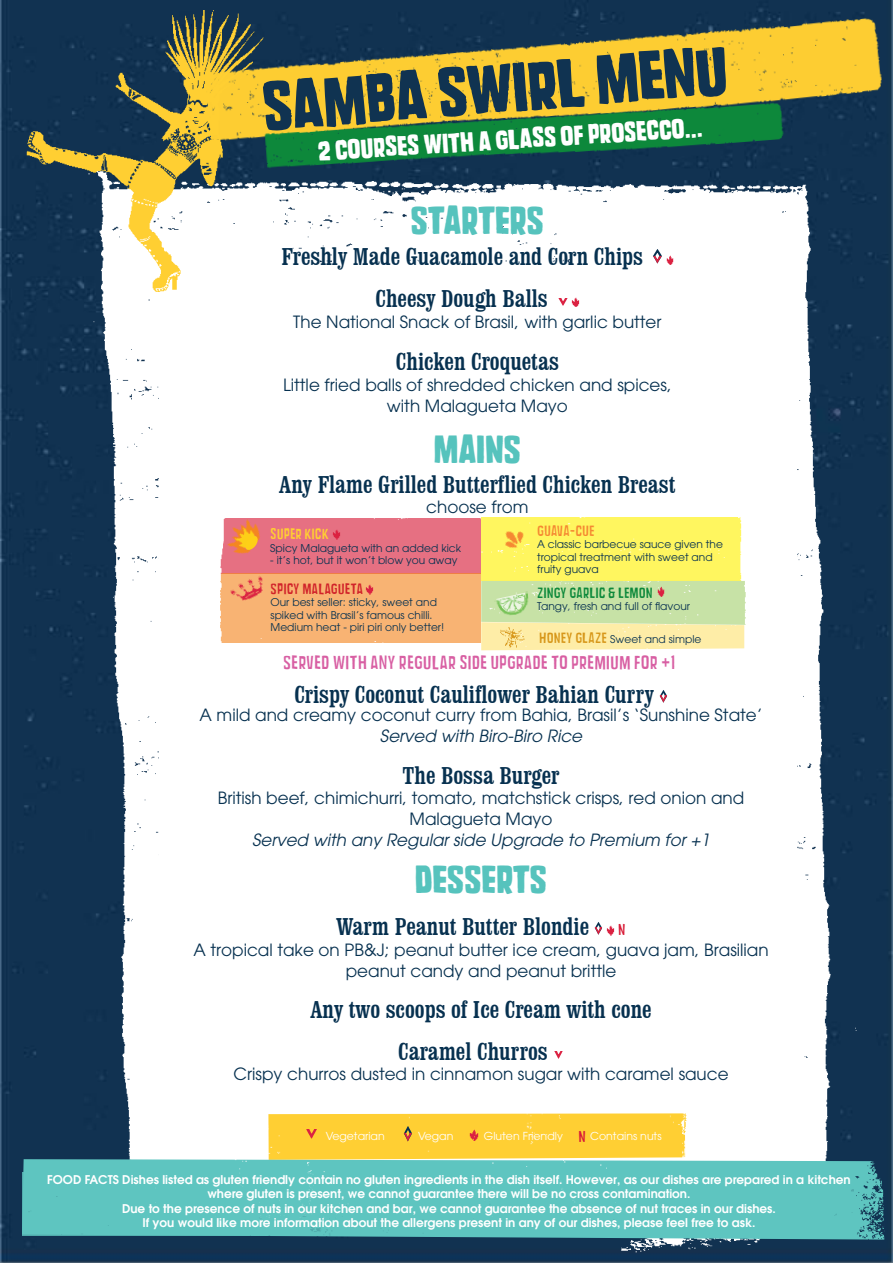
<style>
.page{position:relative;width:893px;height:1263px;background:#fff}
.page>*{position:absolute;margin:0;border:0;box-sizing:border-box;transform-origin:0 0}
.t1{font:700 60px "Mixed Breed";color:#103351}
.t2{font:700 34.5px "Mixed Breed";color:#56c3bd}
.t3{font:condensed 25.2px/42px "Clarendon BT";color:#073150;text-align:center}
.t4{font:700 24px "Mixed Breed";color:#fff}
.t5{font:16.8px/21px "Avant Garde";color:#073150;text-align:center}
.t6{font:italic 16.8px "Avant Garde";color:#073150}
.t7{font:16.5px "Mixed Breed";color:#d85fa3}
.t8{font:13.95px "Mixed Breed";color:#d81c38}
.t9{font:13.05px "Mixed Breed";color:#0d893b}
.t10{font:13.05px "Mixed Breed";color:#d1232a}
.t11{font:13.05px "Mixed Breed";color:#ffcf32}
.t12{font:13.05px "Mixed Breed";letter-spacing:-.005em;color:#f58932}
.t13{font:600 12px/14.4px "Avant Garde";color:#fff;text-align:center}
.t14{font:10.95px "Avant Garde";color:#fff}
.t15{font:10.65px/12.1px "Avant Garde";color:#073150}
.s1{font-family:"Mixed Breed";font-size:13.05px;color:#d7971a}
.s2{font-family:"Mixed Breed";font-stretch:normal;font-size:13.95px;color:#d81c38}
</style>
<div class="page">
<div style="left:0;top:1px;width:892px;height:1262px;background:#113251"></div>
<img style="left:66px;top:167px;width:793px;height:1096px">
<img style="left:203px;top:0;width:690px;height:167px">
<img style="left:25px;top:11px;width:245px;height:290px">
<img style="left:256px;top:82px;width:535px;height:101px">
<img style="left:653px;top:248px;width:9px;height:7px">
<svg style="left:653px;top:255px;width:20px;height:10px"></svg>
<svg style="left:557px;top:297px;width:22px;height:10px"></svg>
<img style="left:660px;top:689px;width:8px;height:7px">
<svg style="left:660px;top:696px;width:8px;height:7px"></svg>
<img style="left:595px;top:921px;width:8px;height:5px">
<svg style="left:595px;top:926px;width:19px;height:9px"></svg>
<svg style="left:553px;top:1051px;width:11px;height:9px"></svg>
<img style="left:201px;top:518px;width:280px;height:125px">
<img style="left:223px;top:527px;width:35px;height:35px">
<img style="left:235px;top:516px;width:31px;height:32px">
<img style="left:229px;top:522px;width:27px;height:28px">
<img style="left:232px;top:528px;width:25px;height:26px">
<img style="left:237px;top:526px;width:22px;height:21px">
<svg style="left:244px;top:535px;width:15px;height:16px"></svg>
<img style="left:232px;top:579px;width:36px;height:27px">
<svg style="left:230px;top:575px;width:34px;height:21px"></svg>
<svg style="left:333px;top:529px;width:8px;height:10px"></svg>
<svg style="left:366px;top:584px;width:8px;height:10px"></svg>
<img style="left:481px;top:517px;width:280px;height:108px">
<svg style="left:657px;top:587px;width:8px;height:10px"></svg>
<img style="left:494px;top:591px;width:37px;height:26px">
<img style="left:496px;top:516px;width:36px;height:40px">
<img style="left:268px;top:1113px;width:424px;height:46px">
<svg style="left:305px;top:1130px;width:13px;height:10px"></svg>
<img style="left:403px;top:1125px;width:10px;height:8px">
<svg style="left:403px;top:1133px;width:10px;height:9px"></svg>
<svg style="left:469px;top:1129px;width:9px;height:11px"></svg>
<img style="left:22px;top:1159px;width:862px;height:80px">
<img style="left:481px;top:622px;width:263px;height:28px">
<img style="left:499px;top:626px;width:27px;height:23px">
<h1 class="t1" style="left:259px;top:65px;width:467px;rotate:-5deg">Samba Swirl Menu</h1>
<h3 class="t4" style="left:317px;top:135px;width:386px;rotate:-4deg">2 courses with a glass of prosecco...</h3>
<h2 class="t2" style="left:411px;top:196px;width:135px">STARTERS</h2>
<h3 class="t3" style="left:281px;top:235px;width:363px">Freshly Made Guacamole and Corn Chips<br>Cheesy Dough Balls</h3>
<p class="t5" style="left:293px;top:311px;width:370px">The National Snack of Brasil, with garlic butter</p>
<h3 class="t3" style="left:396px;top:340px;width:164px">Chicken Croquetas</h3>
<p class="t5" style="left:283px;top:374px;width:390px">Little fried balls of shredded chicken and spices, with Malagueta Mayo</p>
<h2 class="t2" style="left:434px;top:424px;width:88px">MAINS</h2>
<h3 class="t3" style="left:279px;top:463px;width:398px">Any Flame Grilled Butterflied Chicken Breast</h3>
<p class="t5" style="left:426px;top:497px;width:104px">choose from</p>
<p class="t12" style="left:537px;top:522px;width:59px">GUAVA-CUE</p>
<p class="t15" style="left:537px;top:538px;width:187px">A classic barbecue sauce given the tropical treatment with sweet and fruity guava</p>
<p class="t9" style="left:537px;top:583px;width:117px">ZINGY GARLIC &amp; LEMON</p>
<p class="t15" style="left:537px;top:600px;width:154px">Tangy, fresh and full of flavour</p>
<p class="t11" style="left:270px;top:525px;width:60px">SUPER KICK</p>
<p class="t15" style="left:270px;top:542px;width:192px">Spicy Malagueta with an added kick</p>
<p class="t15" style="left:270px;top:554px;width:189px">- it’s hot, but it won’t blow you away</p>
<p class="t10" style="left:271px;top:580px;width:94px">SPICY MALAGUETA</p>
<p class="t15" style="left:271px;top:596px;width:175px">Our best seller: sticky, sweet and spiked with Brasil’s famous chilli.<br>Medium heat - piri piri only better!</p>
<p class="t15" style="left:539px;top:633px;width:164px"><span class="s1">HONEY GLAZE</span> Sweet and simple</p>
<p class="t7" style="left:283px;top:650px;width:394px">SERVED WITH ANY REGULAR SIDE UPGRADE TO PREMIUM FOR +1</p>
<h3 class="t3" style="left:294px;top:673px;width:361px">Crispy Coconut Cauliflower Bahian Curry</h3>
<p class="t5" style="left:200px;top:704px;width:565px">A mild and creamy coconut curry from Bahia, Brasil’s ‘Sunshine State’</p>
<p class="t6" style="left:380px;top:726px;width:204px">Served with Biro-Biro Rice</p>
<h3 class="t3" style="left:403px;top:754px;width:158px">The Bossa Burger</h3>
<p class="t5" style="left:218px;top:788px;width:528px">British beef, chimichurri, tomato, matchstick crisps, red onion and<br>Malagueta Mayo</p>
<p class="t6" style="left:252px;top:830px;width:459px">Served with any Regular side Upgrade to Premium for +1</p>
<h2 class="t2" style="left:415px;top:854px;width:134px">DESSERTS</h2>
<h3 class="t3" style="left:337px;top:905px;width:290px">Warm Peanut Butter Blondie <span class="s2">N</span></h3>
<p class="t5" style="left:193px;top:939px;width:577px">A tropical take on PB&amp;J; peanut butter ice cream, guava jam, Brasilian peanut candy and peanut brittle</p>
<h3 class="t3" style="left:398px;top:987px;width:255px;text-align:left;text-indent:-88px">Any two scoops of Ice Cream with cone<br>Caramel Churros</h3>
<p class="t5" style="left:233px;top:1063px;width:497px">Crispy churros dusted in cinnamon sugar with caramel sauce</p>
<p class="t8" style="left:578px;top:1126px;width:9px">N</p>
<p class="t13" style="left:47px;top:1172px;width:805px">FOOD FACTS Dishes listed as gluten friendly contain no gluten ingredients in the dish itself. However, as our dishes are prepared in a kitchen where gluten is present, we cannot guarantee there will be no cross contamination.<br>Due to the presence of nuts in our kitchen and bar, we cannot guarantee the absence of nut traces in our dishes.<br>If you would like more information about the allergens present in any of our dishes, please feel free to ask.</p>
<p class="t14" style="left:326px;top:1129px;width:61px">Vegetarian</p>
<p class="t14" style="left:418px;top:1129px;width:37px">Vegan</p>
<p class="t14" style="left:484px;top:1129px;width:81px">Gluten Friendly</p>
<p class="t14" style="left:590px;top:1129px;width:73px">Contains nuts</p>
</div>
